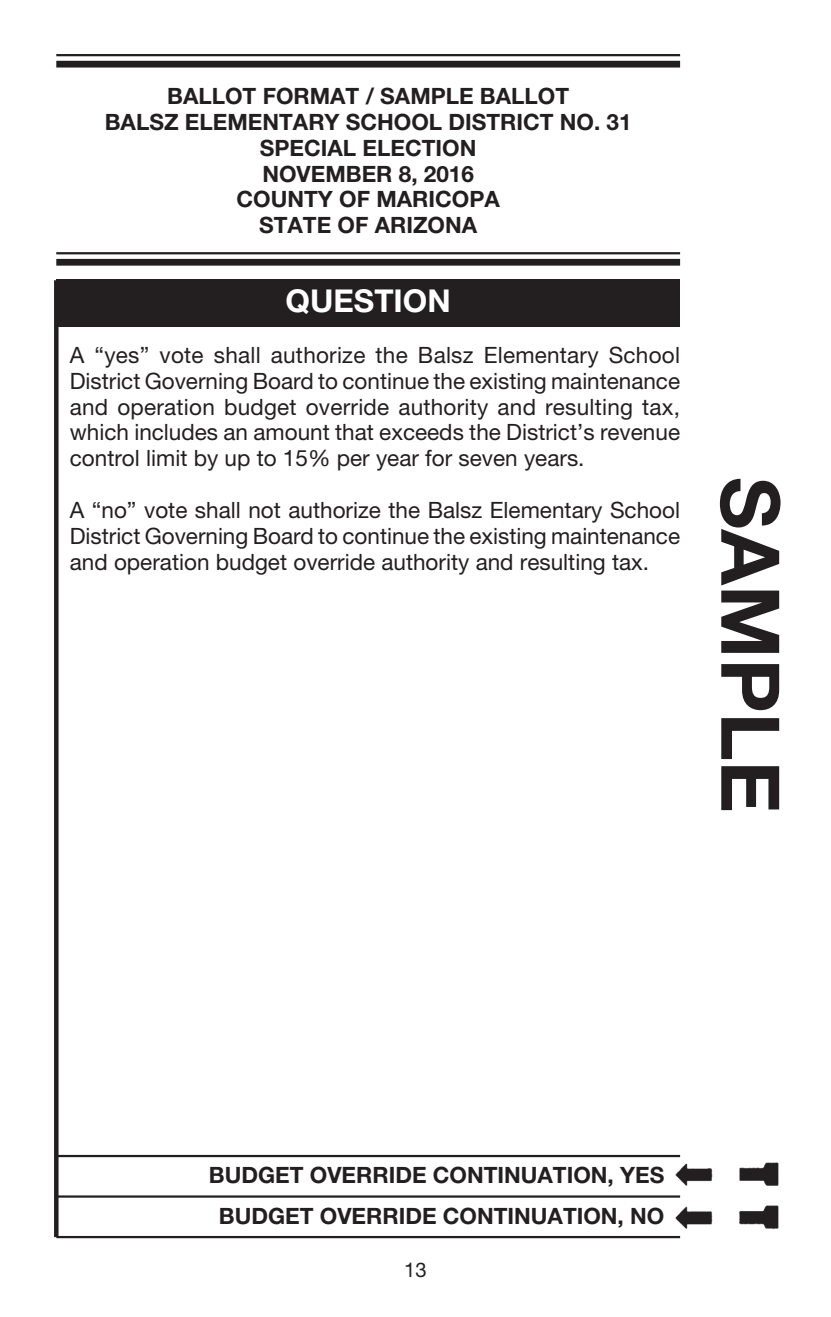
<style>
.page{position:relative;width:831px;height:1317px;background:#fff}
.page>*{position:absolute;margin:0;border:0;box-sizing:border-box;transform-origin:0 0}
.t1{font:700 81px "Helvetica Neue LT Std";color:#231f20}
.t2{font:700 31.5px "Helvetica Neue LT Std";color:#fff}
.t3{font:22.5px/25.9px "Helvetica Neue LT Std";color:#231f20;text-align:justify}
.t4{font:700 22.5px/25.9px "Helvetica Neue LT Std";color:#231f20;text-align:center}
.t5{font:20.25px "Helvetica Neue LT Std";color:#231f20}
</style>
<div class="page">
<hr style="left:56px;top:54px;width:624px;height:2px;background:#231f20">
<div style="left:56px;top:61px;width:624px;height:7px;background:#231f20"></div>
<hr style="left:56px;top:252px;width:624px;height:2px;background:#231f20">
<div style="left:56px;top:259px;width:624px;height:7px;background:#231f20"></div>
<div style="left:56px;top:279px;width:624px;height:47px;background:#231f20"></div>
<hr style="left:56px;top:1154px;width:624px;height:2px;background:#231f20">
<hr style="left:56px;top:1195px;width:624px;height:2px;background:#231f20">
<hr style="left:56px;top:1235px;width:624px;height:3px;background:#231f20">
<img style="left:673px;top:1162px;width:106px;height:67px">
<hr style="left:54px;top:280px;width:4px;height:956px;background:#231f20">
<p class="t4" style="left:105px;top:85px;width:528px">BALLOT FORMAT / SAMPLE BALLOT<br>BALSZ ELEMENTARY SCHOOL DISTRICT NO. 31<br>SPECIAL ELECTION<br>NOVEMBER 8, 2016<br>COUNTY OF MARICOPA<br>STATE OF ARIZONA</p>
<h2 class="t2" style="left:285px;top:289px;width:167px">QUESTION</h2>
<p class="t3" style="left:70px;top:344px;width:611px">A “yes” vote shall authorize the Balsz Elementary School District Governing Board to continue the existing maintenance and operation budget override authority and resulting tax, which includes an amount that exceeds the District’s revenue control limit by up to 15% per year for seven years.</p>
<p class="t3" style="left:70px;top:499px;width:611px">A “no” vote shall not authorize the Balsz Elementary School District Governing Board to continue the existing maintenance and operation budget override authority and resulting tax.</p>
<h1 class="t1" style="left:778px;top:477px;width:338px;rotate:90deg">SAMPLE</h1>
<p class="t4" style="left:209px;top:1156px;width:456px;line-height:40.5px">BUDGET OVERRIDE CONTINUATION, YES<br>BUDGET OVERRIDE CONTINUATION, NO</p>
<p class="t5" style="left:404px;top:1262px;width:24px">13</p>
</div>
